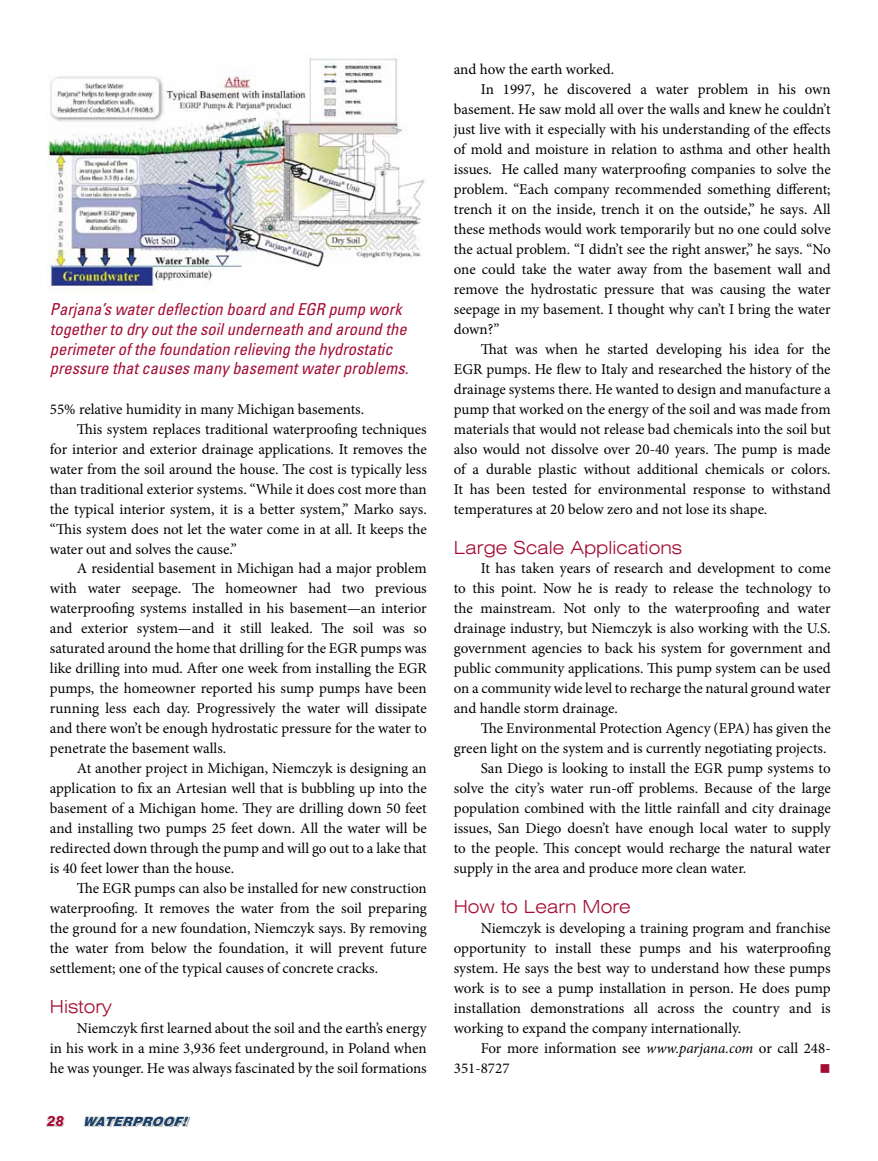
<style>
.page{position:relative;width:878px;height:1161px;background:#fff}
.page>*{position:absolute;margin:0;border:0;box-sizing:border-box;transform-origin:0 0}
.t1{font:300 expanded 18px "Swiss 721 BT";color:#a40c35}
.t2{font:italic condensed 16.5px/19.8px "Univers";color:#a40c35}
.t3{font:15px/20px "Minion Pro";letter-spacing:-.005em;color:#000;text-align:justify}
.t4{font:15px "Wingdings";color:#a40c35}
.t5{font:italic 800 14.25px "Swiss 721 BT";color:#a40c35}
.t6{font:italic 900 12.75px "Swiss 721 BT";color:#1e4164}
.s1{font-style:italic}
</style>
<div class="page">
<img style="left:47px;top:58px;width:378px;height:234px">
<svg style="left:46px;top:1116px;width:19px;height:11px"></svg>
<svg style="left:83px;top:1116px;width:107px;height:11px"></svg>
<p class="t2" style="left:50px;top:299px;width:360px">Parjana’s water deflection board and EGR pump work together to dry out the soil underneath and around the perimeter of the foundation relieving the hydrostatic pressure that causes many basement water problems.</p>
<p class="t3" style="left:50px;top:399px;width:316px">55% relative humidity in many Michigan basements.</p>
<p class="t3" style="left:77px;top:419px;width:351px">This system replaces traditional waterproofing techniques</p>
<p class="t3" style="left:50px;top:439px;width:378px">for interior and exterior drainage applications. It removes the</p>
<p class="t3" style="left:50px;top:459px;width:378px">water from the soil around the house. The cost is typically less</p>
<p class="t3" style="left:50px;top:479px;width:378px">than traditional exterior systems. “While it does cost more than</p>
<p class="t3" style="left:50px;top:499px;width:378px">the typical interior system, it is a better system,” Marko says.</p>
<p class="t3" style="left:50px;top:519px;width:378px">“This system does not let the water come in at all. It keeps the</p>
<p class="t3" style="left:50px;top:539px;width:188px">water out and solves the cause.”</p>
<p class="t3" style="left:77px;top:559px;width:351px">A residential basement in Michigan had a major problem</p>
<p class="t3" style="left:50px;top:579px;width:378px">with water seepage. The homeowner had two previous</p>
<p class="t3" style="left:50px;top:599px;width:378px">waterproofing systems installed in his basement—an interior</p>
<p class="t3" style="left:50px;top:619px;width:378px">and exterior system—and it still leaked. The soil was so</p>
<p class="t3" style="left:50px;top:639px;width:378px">saturated around the home that drilling for the EGR pumps was</p>
<p class="t3" style="left:50px;top:659px;width:378px">like drilling into mud. After one week from installing the EGR</p>
<p class="t3" style="left:50px;top:679px;width:378px">pumps, the homeowner reported his sump pumps have been</p>
<p class="t3" style="left:50px;top:699px;width:378px">running less each day. Progressively the water will dissipate</p>
<p class="t3" style="left:50px;top:719px;width:378px">and there won’t be enough hydrostatic pressure for the water to</p>
<p class="t3" style="left:50px;top:739px;width:178px">penetrate the basement walls.</p>
<p class="t3" style="left:77px;top:759px;width:351px">At another project in Michigan, Niemczyk is designing an</p>
<p class="t3" style="left:50px;top:779px;width:378px">application to fix an Artesian well that is bubbling up into the</p>
<p class="t3" style="left:50px;top:799px;width:378px">basement of a Michigan home. They are drilling down 50 feet</p>
<p class="t3" style="left:50px;top:819px;width:378px">and installing two pumps 25 feet down. All the water will be</p>
<p class="t3" style="left:50px;top:839px;width:378px">redirected down through the pump and will go out to a lake that</p>
<p class="t3" style="left:50px;top:858px;width:186px">is 40 feet lower than the house.</p>
<p class="t3" style="left:77px;top:878px;width:351px">The EGR pumps can also be installed for new construction</p>
<p class="t3" style="left:50px;top:898px;width:378px">waterproofing. It removes the water from the soil preparing</p>
<p class="t3" style="left:50px;top:918px;width:378px">the ground for a new foundation, Niemczyk says. By removing</p>
<p class="t3" style="left:50px;top:938px;width:378px">the water from below the foundation, it will prevent future</p>
<p class="t3" style="left:50px;top:958px;width:330px">settlement; one of the typical causes of concrete cracks.</p>
<p class="t1" style="left:50px;top:996px;width:63px">History</p>
<p class="t3" style="left:50px;top:1018px;width:378px;text-indent:27px">Niemczyk first learned about the soil and the earth’s energy in his work in a mine 3,936 feet underground, in Poland when he was younger. He was always fascinated by the soil formations</p>
<p class="t5" style="left:47px;top:1112px;width:18px">28</p>
<p class="t6" style="left:82px;top:1114px;width:111px">WATERPROOF!</p>
<p class="t3" style="left:454px;top:59px;width:162px">and how the earth worked.</p>
<p class="t3" style="left:481px;top:79px;width:351px">In 1997, he discovered a water problem in his own</p>
<p class="t3" style="left:454px;top:99px;width:378px">basement. He saw mold all over the walls and knew he couldn’t</p>
<p class="t3" style="left:454px;top:119px;width:378px">just live with it especially with his understanding of the effects</p>
<p class="t3" style="left:454px;top:139px;width:378px">of mold and moisture in relation to asthma and other health</p>
<p class="t3" style="left:454px;top:159px;width:378px">issues. He called many waterproofing companies to solve the</p>
<p class="t3" style="left:454px;top:179px;width:378px">problem. “Each company recommended something different;</p>
<p class="t3" style="left:454px;top:199px;width:378px">trench it on the inside, trench it on the outside,” he says. All</p>
<p class="t3" style="left:454px;top:219px;width:378px">these methods would work temporarily but no one could solve</p>
<p class="t3" style="left:454px;top:239px;width:378px">the actual problem. “I didn’t see the right answer,” he says. “No</p>
<p class="t3" style="left:454px;top:259px;width:378px">one could take the water away from the basement wall and</p>
<p class="t3" style="left:454px;top:279px;width:378px">remove the hydrostatic pressure that was causing the water</p>
<p class="t3" style="left:454px;top:299px;width:378px">seepage in my basement. I thought why can’t I bring the water</p>
<p class="t3" style="left:454px;top:319px;width:47px">down?”</p>
<p class="t3" style="left:481px;top:339px;width:351px">That was when he started developing his idea for the</p>
<p class="t3" style="left:454px;top:359px;width:378px">EGR pumps. He flew to Italy and researched the history of the</p>
<p class="t3" style="left:454px;top:379px;width:378px">drainage systems there. He wanted to design and manufacture a</p>
<p class="t3" style="left:454px;top:399px;width:378px">pump that worked on the energy of the soil and was made from</p>
<p class="t3" style="left:454px;top:419px;width:378px">materials that would not release bad chemicals into the soil but</p>
<p class="t3" style="left:454px;top:439px;width:378px">also would not dissolve over 20-40 years. The pump is made</p>
<p class="t3" style="left:454px;top:459px;width:378px">of a durable plastic without additional chemicals or colors.</p>
<p class="t3" style="left:454px;top:479px;width:378px">It has been tested for environmental response to withstand</p>
<p class="t3" style="left:454px;top:499px;width:315px">temperatures at 20 below zero and not lose its shape.</p>
<p class="t1" style="left:454px;top:536px;width:230px">Large Scale Applications</p>
<p class="t3" style="left:454px;top:559px;width:378px;text-indent:27px">It has taken years of research and development to come to this point. Now he is ready to release the technology to the mainstream. Not only to the waterproofing and water drainage industry, but Niemczyk is also working with the U.S. government agencies to back his system for government and public community applications. This pump system can be used on a community wide level to recharge the natural ground water and handle storm drainage.</p>
<p class="t3" style="left:481px;top:719px;width:351px">The Environmental Protection Agency (EPA) has given the</p>
<p class="t3" style="left:454px;top:739px;width:374px">green light on the system and is currently negotiating projects.</p>
<p class="t3" style="left:481px;top:759px;width:351px">San Diego is looking to install the EGR pump systems to</p>
<p class="t3" style="left:454px;top:779px;width:378px">solve the city’s water run-off problems. Because of the large</p>
<p class="t3" style="left:454px;top:799px;width:378px">population combined with the little rainfall and city drainage</p>
<p class="t3" style="left:454px;top:819px;width:378px">issues, San Diego doesn’t have enough local water to supply</p>
<p class="t3" style="left:454px;top:839px;width:378px">to the people. This concept would recharge the natural water</p>
<p class="t3" style="left:454px;top:858px;width:294px">supply in the area and produce more clean water.</p>
<p class="t1" style="left:454px;top:896px;width:178px">How to Learn More</p>
<p class="t3" style="left:454px;top:918px;width:378px;text-indent:27px">Niemczyk is developing a training program and franchise opportunity to install these pumps and his waterproofing system. He says the best way to understand how these pumps work is to see a pump installation in person. He does pump installation demonstrations all across the country and is working to expand the company internationally.</p>
<p class="t3" style="left:454px;top:1038px;width:378px;text-indent:27px">For more information see <span class="s1">www.parjana.com</span> or call 248-<br>351-8727</p>
<p class="t4" style="left:819px;top:1061px;width:13px">■</p>
</div>
